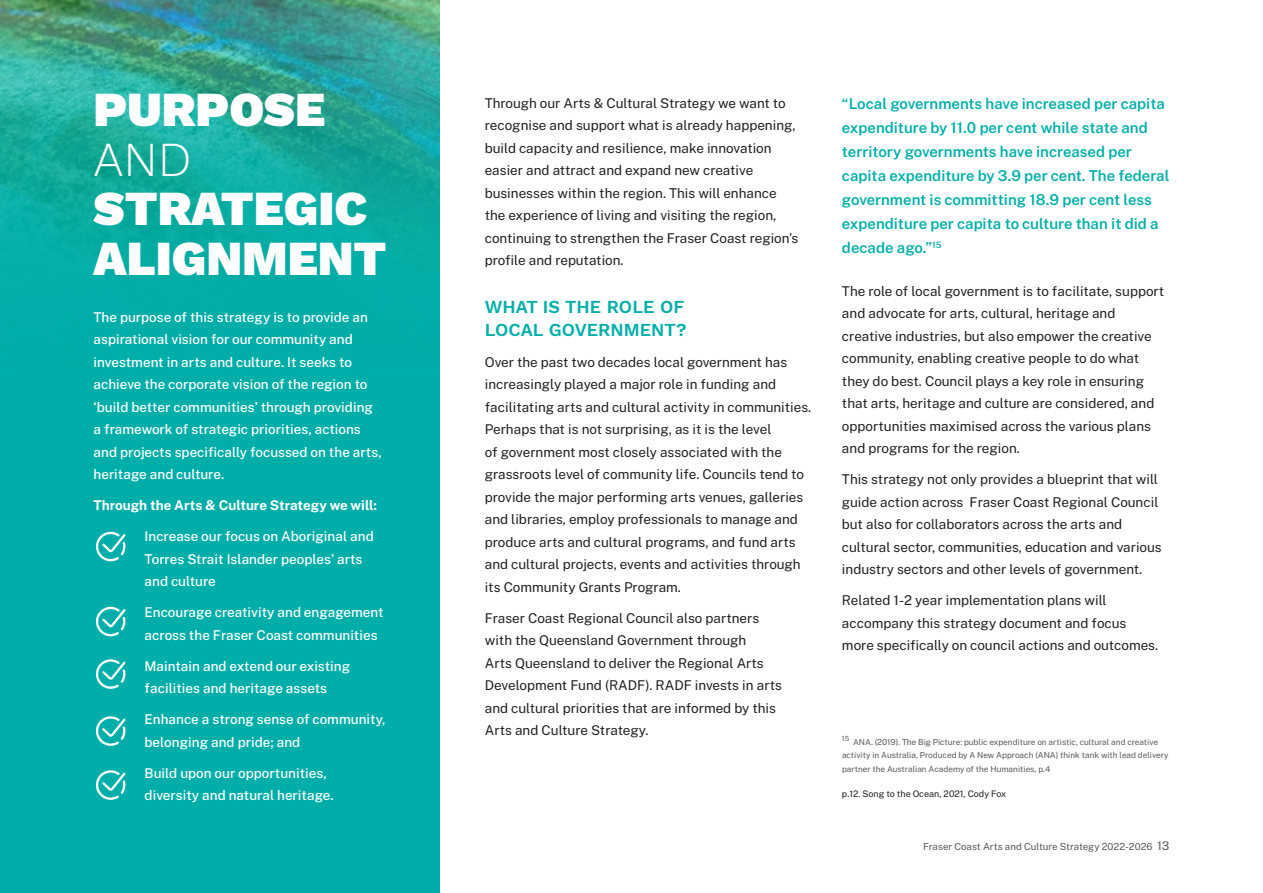
<style>
.page{position:relative;width:1263px;height:893px;background:#fff}
.page>*{position:absolute;margin:0;border:0;box-sizing:border-box;transform-origin:0 0}
.t1{font:900 48px/49.5px "Work Sans";color:#fff}
.t2{font:300 48px "Work Sans";color:#fff}
.t3{font:600 18px/22.5px "Work Sans";color:#00aea9}
.t4{font:600 15px/24px "Public Sans";color:#00aea9}
.t5{font:13.5px/22.5px "Public Sans";color:#231f20}
.t6{font:500 13.5px/22.5px "Public Sans";color:#fff}
.t7{font:700 13.5px "Public Sans";color:#fff}
.t8{font:9.75px "Public Sans";color:#58595b}
.t9{font:9px "Public Sans";color:#231f20}
.t10{font:8.25px/13.5px "Public Sans";color:#58595b}
.t11{font:7.05px "Public Sans";color:#58595b}
.s1{font-size:12px}
</style>
<div class="page">
<div style="left:0;top:0;width:439px;height:893px;background:#00aea9"></div>
<img style="left:0;top:0;width:439px;height:251px">
<svg style="left:96px;top:531px;width:30px;height:30px"></svg>
<svg style="left:96px;top:606px;width:30px;height:30px"></svg>
<svg style="left:96px;top:659px;width:30px;height:30px"></svg>
<svg style="left:96px;top:716px;width:30px;height:30px"></svg>
<svg style="left:96px;top:770px;width:30px;height:30px"></svg>
<h1 class="t1" style="left:94px;top:83px;width:233px">PURPOSE</h1>
<h1 class="t2" style="left:94px;top:123px;width:100px">AND</h1>
<h1 class="t1" style="left:94px;top:182px;width:294px">STRATEGIC<br>ALIGNMENT</h1>
<p class="t6" style="left:94px;top:305px;width:290px">The purpose of this strategy is to provide an aspirational vision for our community and investment in arts and culture. It seeks to achieve the corporate vision of the region to ‘build better communities’ through providing a framework of strategic priorities, actions and projects specifically focussed on the arts, heritage and culture.</p>
<p class="t7" style="left:94px;top:496px;width:285px">Through the Arts &amp; Culture Strategy we will:</p>
<p class="t6" style="left:145px;top:524px;width:231px">Increase our focus on Aboriginal and<br>Torres Strait Islander peoples’ arts and culture</p>
<p class="t6" style="left:145px;top:600px;width:240px">Encourage creativity and engagement across the Fraser Coast communities</p>
<p class="t6" style="left:145px;top:654px;width:207px">Maintain and extend our existing facilities and heritage assets</p>
<p class="t6" style="left:145px;top:707px;width:243px">Enhance a strong sense of community, belonging and pride; and</p>
<p class="t6" style="left:145px;top:761px;width:191px">Build upon our opportunities, diversity and natural heritage.</p>
<p class="t5" style="left:485px;top:91px;width:315px">Through our Arts &amp; Cultural Strategy we want to recognise and support what is already happening, build capacity and resilience, make innovation easier and attract and expand new creative businesses within the region. This will enhance the experience of living and visiting the region, continuing to strengthen the Fraser Coast region’s profile and reputation.</p>
<h2 class="t3" style="left:485px;top:295px;width:203px">WHAT IS THE ROLE OF<br>LOCAL GOVERNMENT?</h2>
<p class="t5" style="left:485px;top:350px;width:328px">Over the past two decades local government has increasingly played a major role in funding and facilitating arts and cultural activity in communities.<br>Perhaps that is not surprising, as it is the level<br>of government most closely associated with the grassroots level of community life. Councils tend to provide the major performing arts venues, galleries and libraries, employ professionals to manage and produce arts and cultural programs, and fund arts and cultural projects, events and activities through its Community Grants Program.</p>
<p class="t5" style="left:485px;top:606px;width:299px">Fraser Coast Regional Council also partners with the Queensland Government through<br>Arts Queensland to deliver the Regional Arts Development Fund (RADF). RADF invests in arts and cultural priorities that are informed by this Arts and Culture Strategy.</p>
<p class="t4" style="left:842px;top:91px;width:329px">“Local governments have increased per capita expenditure by 11.0 per cent while state and territory governments have increased per capita expenditure by 3.9 per cent. The federal government is committing 18.9 per cent less expenditure per capita to culture than it did a decade ago.”<sup>15</sup></p>
<p class="t5" style="left:842px;top:279px;width:324px">The role of local government is to facilitate, support and advocate for arts, cultural, heritage and creative industries, but also empower the creative community, enabling creative people to do what they do best. Council plays a key role in ensuring that arts, heritage and culture are considered, and opportunities maximised across the various plans and programs for the region.</p>
<p class="t5" style="left:842px;top:467px;width:321px">This strategy not only provides a blueprint that will guide action across Fraser Coast Regional Council but also for collaborators across the arts and cultural sector, communities, education and various industry sectors and other levels of government.</p>
<p class="t5" style="left:842px;top:588px;width:318px">Related 1-2 year implementation plans will accompany this strategy document and focus more specifically on council actions and outcomes.</p>
<p class="t11" style="left:842px;top:733px;width:9px">15</p>
<p class="t10" style="left:842px;top:734px;width:328px;text-indent:11px">ANA. (2019). The Big Picture: public expenditure on artistic, cultural and creative activity in Australia, Produced by A New Approach (ANA) think tank with lead delivery partner the Australian Academy of the Humanities, p.4</p>
<p class="t9" style="left:842px;top:787px;width:166px">p.12. Song to the Ocean, 2021, Cody Fox</p>
<p class="t8" style="left:923px;top:840px;width:248px">Fraser Coast Arts and Culture Strategy 2022-2026 <span class="s1">13</span></p>
</div>
